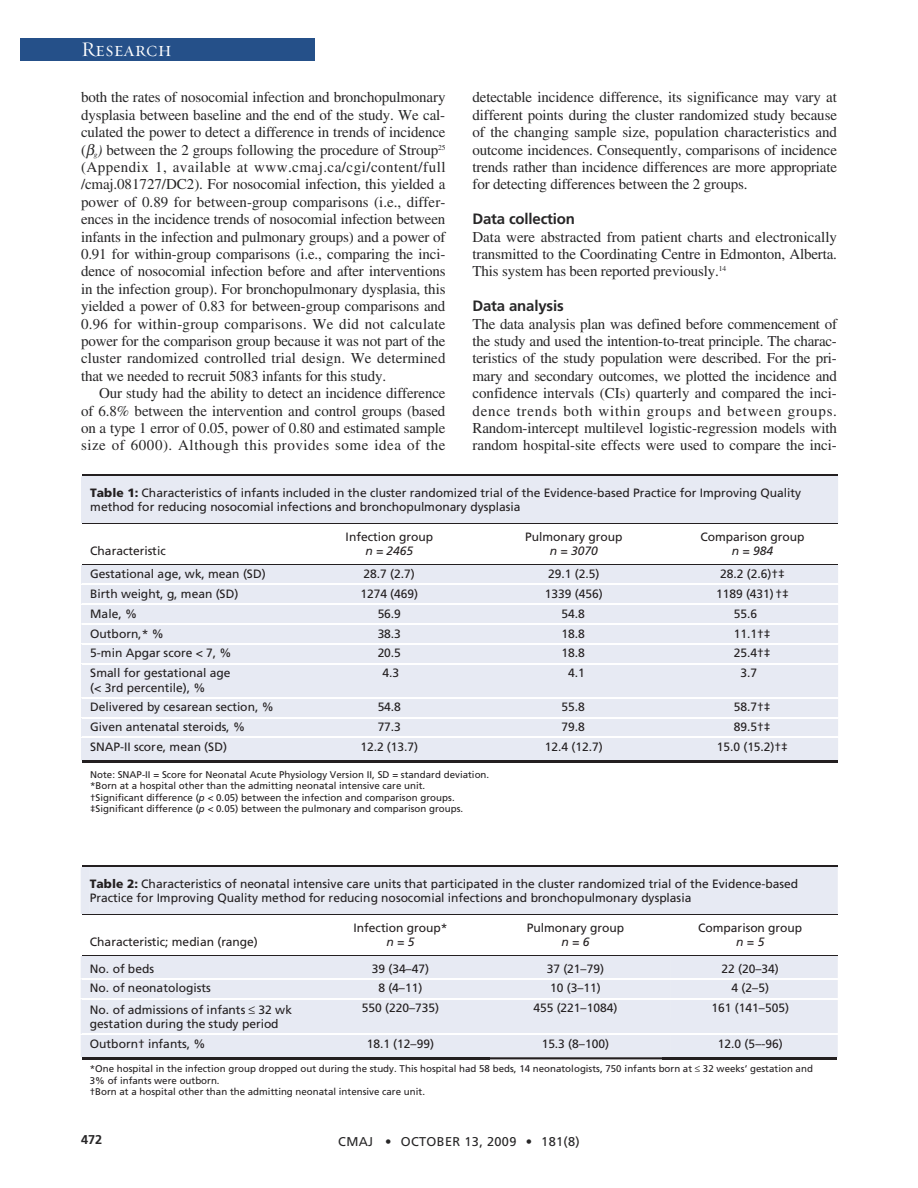
<style>
.page{position:relative;width:918px;height:1188px;background:#fff}
.page>*{position:absolute;margin:0;border:0;box-sizing:border-box;transform-origin:0 0}
.t1{font:21px "Requiem Display HTF Small Caps";letter-spacing:.005em;color:#fff}
.t2{font:15px/17.4px "Times";letter-spacing:-.01em;color:#272627;text-align:justify}
.t3{font:700 15px "Frutiger";letter-spacing:-.01em;color:#272627}
.t4{font:12.75px "Frutiger";letter-spacing:.025em;color:#272627}
.t5{font:700 12.75px "Frutiger";color:#272627}
.t6{font:12px/14.1px "Frutiger";color:#231f20}
.t7{font:italic 12px "Frutiger";letter-spacing:-.005em;color:#231f20}
.t8{font:9.75px/11.6px "Frutiger";color:#231f20}
.s1{font-style:italic}
.s2{font-weight:900}
</style>
<div class="page">
<div style="left:20px;top:38px;width:295px;height:23px;background:#255089"></div>
<svg style="left:81px;top:477px;width:757px;height:46px"></svg>
<div style="left:90px;top:477px;width:740px;height:23px;background:#e7eaf3"></div>
<div style="left:90px;top:500px;width:740px;height:23px;background:#e7eaf3"></div>
<hr style="left:82px;top:474px;width:756px;height:2px;background:#231f20">
<hr style="left:82px;top:476px;width:756px;height:1px;background:#e7eaf3">
<hr style="left:82px;top:523px;width:756px;height:1px;background:#231f20">
<hr style="left:82px;top:564px;width:756px;height:1px;background:#231f20">
<svg style="left:81px;top:565px;width:757px;height:195px;background:#e8ebf3"></svg>
<div style="left:675px;top:738px;width:155px;height:22px;background:#e7eaf3"></div>
<hr style="left:82px;top:737px;width:756px;height:1px;background:#fff">
<hr style="left:82px;top:760px;width:756px;height:3px;background:#231f20">
<svg style="left:81px;top:867px;width:757px;height:47px"></svg>
<div style="left:90px;top:867px;width:740px;height:24px;background:#e7eaf3"></div>
<div style="left:90px;top:891px;width:740px;height:23px;background:#e7eaf3"></div>
<hr style="left:82px;top:865px;width:755px;height:2px;background:#231f20">
<hr style="left:82px;top:867px;width:755px;height:1px;background:#e7eaf3">
<hr style="left:82px;top:914px;width:755px;height:1px;background:#231f20">
<hr style="left:82px;top:955px;width:755px;height:1px;background:#231f20">
<div style="left:81px;top:956px;width:757px;height:101px;background:#e7eaf3"></div>
<div style="left:671px;top:1035px;width:159px;height:22px;background:#e7eaf3"></div>
<hr style="left:82px;top:1034px;width:755px;height:1px;background:#fff">
<hr style="left:82px;top:1057px;width:408px;height:2px;background:#231f20">
<hr style="left:490px;top:1057px;width:172px;height:2px;background:#231f20">
<hr style="left:662px;top:1057px;width:175px;height:2px;background:#231f20">
<h1 class="t1" style="left:81px;top:36px;width:92px">Research</h1>
<p class="t2" style="left:81px;top:90px;width:366px">both the rates of nosocomial infection and bronchopulmonary dysplasia between baseline and the end of the study. We cal&shy;culated the power to detect a difference in trends of incidence ( <sub>g</sub><span class="s1">)</span> between the 2 groups following the procedure of Stroup<sup>25 </sup>(Appendix 1, available at www.cmaj.ca/cgi/content /full /cmaj.081727/DC2). For nosocomial infection, this yielded a power of 0.89 for between-group comparisons (i.e., differ&shy;ences in the incidence trends of nosocomial infection between infants in the infection and pulmonary groups) and a power of 0.91 for within-group comparisons (i.e., comparing the inci&shy;dence of nosocomial infection before and after interventions in the infection group). For bronchopulmonary dysplasia, this yielded a power of 0.83 for between-group comparisons and 0.96 for within-group comparisons. We did not calculate power for the comparison group because it was not part of the cluster randomized controlled trial design. We determined that we needed to recruit 5083 infants for this study.</p>
<p class="t2" style="left:81px;top:386px;width:366px;text-indent:18px">Our study had the ability to detect an incidence difference of 6.8% between the intervention and control groups (based on a type 1 error of 0.05, power of 0.80 and estimated sample size of 6000). Although this provides some idea of the</p>
<p class="t2" style="left:472px;top:90px;width:366px">detectable incidence difference, its significance may vary at different points during the cluster randomized study because of the changing sample size, population characteristics and outcome incidences. Consequently, comparisons of incidence trends rather than incidence differences are more appropriate for detecting differences between the 2 groups.</p>
<p class="t3" style="left:472px;top:213px;width:104px">Data collection</p>
<p class="t2" style="left:472px;top:229px;width:366px">Data were abstracted from patient charts and electronically transmitted to the Coordinating Centre in Edmonton, Alberta.<br>This system has been reported previously.<sup>14</sup></p>
<p class="t3" style="left:472px;top:300px;width:93px">Data analysis</p>
<p class="t2" style="left:472px;top:316px;width:366px">The data analysis plan was defined before commencement of the study and used the intention-to-treat principle. The charac&shy;teristics of the study population were described. For the pri&shy;mary and secondary outcomes, we plotted the incidence and confidence intervals (CIs) quarterly and compared the inci&shy;dence trends both within groups and between groups.<br>Random-intercept multilevel logistic-regression models with random hospital-site effects were used to compare the inci-</p>
<p class="t6" style="left:90px;top:487px;width:713px"><span class="s2">Table 1:</span> Characteristics of infants included in the cluster randomized trial of the Evidence-based Practice for Improving Quality method for reducing nosocomial infections and bronchopulmonary dysplasia</p>
<p class="t6" style="left:90px;top:545px;width:77px">Characteristic</p>
<p class="t6" style="left:346px;top:531px;width:89px">Infection group</p>
<p class="t7" style="left:365px;top:546px;width:49px">n = 2465</p>
<p class="t6" style="left:525px;top:531px;width:99px">Pulmonary group</p>
<p class="t7" style="left:550px;top:546px;width:49px">n = 3070</p>
<p class="t6" style="left:700px;top:531px;width:106px">Comparison group</p>
<p class="t7" style="left:732px;top:546px;width:43px">n = 984</p>
<p class="t6" style="left:90px;top:568px;width:177px">Gestational age, wk, mean (SD)</p>
<p class="t6" style="left:364px;top:568px;width:53px">28.7 (2.7)</p>
<p class="t6" style="left:548px;top:568px;width:53px">29.1 (2.5)</p>
<p class="t6" style="left:720px;top:568px;width:66px">28.2 (2.6)†‡</p>
<p class="t6" style="left:90px;top:588px;width:150px">Birth weight, g, mean (SD)</p>
<p class="t6" style="left:360px;top:588px;width:59px">1274 (469)</p>
<p class="t6" style="left:545px;top:588px;width:59px">1339 (456)</p>
<p class="t6" style="left:716px;top:588px;width:74px">1189 (431) †‡</p>
<p class="t6" style="left:90px;top:608px;width:49px">Male, %</p>
<p class="t6" style="left:378px;top:608px;width:25px">56.9</p>
<p class="t6" style="left:561px;top:608px;width:25px">54.8</p>
<p class="t6" style="left:734px;top:608px;width:25px">55.6</p>
<p class="t6" style="left:90px;top:627px;width:75px">Outborn,* %</p>
<p class="t6" style="left:378px;top:627px;width:25px">38.3</p>
<p class="t6" style="left:561px;top:627px;width:25px">18.8</p>
<p class="t6" style="left:734px;top:627px;width:38px">11.1†‡</p>
<p class="t6" style="left:90px;top:647px;width:143px">5-min Apgar score &lt; 7, %</p>
<p class="t6" style="left:378px;top:647px;width:25px">20.5</p>
<p class="t6" style="left:561px;top:647px;width:25px">18.8</p>
<p class="t6" style="left:734px;top:647px;width:38px">25.4†‡</p>
<p class="t6" style="left:90px;top:667px;width:142px">Small for gestational age (&lt; 3rd percentile), %</p>
<p class="t6" style="left:383px;top:667px;width:18px">4.3</p>
<p class="t6" style="left:568px;top:667px;width:18px">4.1</p>
<p class="t6" style="left:741px;top:667px;width:18px">3.7</p>
<p class="t6" style="left:90px;top:701px;width:185px">Delivered by cesarean section, %</p>
<p class="t6" style="left:378px;top:701px;width:25px">54.8</p>
<p class="t6" style="left:561px;top:701px;width:25px">55.8</p>
<p class="t6" style="left:734px;top:701px;width:38px">58.7†‡</p>
<p class="t6" style="left:90px;top:721px;width:156px">Given antenatal steroids, %</p>
<p class="t6" style="left:378px;top:721px;width:25px">77.3</p>
<p class="t6" style="left:561px;top:721px;width:25px">79.8</p>
<p class="t6" style="left:734px;top:721px;width:38px">89.5†‡</p>
<p class="t6" style="left:90px;top:741px;width:138px">SNAP-II score, mean (SD)</p>
<p class="t6" style="left:360px;top:741px;width:59px">12.2 (13.7)</p>
<p class="t6" style="left:545px;top:741px;width:59px">12.4 (12.7)</p>
<p class="t6" style="left:717px;top:741px;width:73px">15.0 (15.2)†‡</p>
<p class="t8" style="left:90px;top:769px;width:401px">Note: SNAP-II = Score for Neonatal Acute Physiology Version II, SD = standard deviation. *Born at a hospital other than the admitting neonatal intensive care unit.<br>†Significant difference (<span class="s1">p</span> &lt; 0.05) between the infection and comparison groups. ‡Significant difference (<span class="s1">p</span> &lt; 0.05) between the pulmonary and comparison groups.</p>
<p class="t6" style="left:90px;top:877px;width:710px"><span class="s2">Table 2:</span> Characteristics of neonatal intensive care units that participated in the cluster randomized trial of the Evidence-based<br>Practice for Improving Quality method for reducing nosocomial infections and bronchopulmonary dysplasia</p>
<p class="t6" style="left:90px;top:936px;width:170px">Characteristic; median (range)</p>
<p class="t6" style="left:353px;top:922px;width:96px">Infection group*</p>
<p class="t7" style="left:387px;top:937px;width:30px">n = 5</p>
<p class="t6" style="left:527px;top:922px;width:99px">Pulmonary group</p>
<p class="t7" style="left:561px;top:937px;width:30px">n = 6</p>
<p class="t6" style="left:698px;top:922px;width:106px">Comparison group</p>
<p class="t7" style="left:736px;top:937px;width:30px">n = 5</p>
<p class="t6" style="left:90px;top:962px;width:66px">No. of beds</p>
<p class="t6" style="left:372px;top:962px;width:59px">39 (34–47)</p>
<p class="t6" style="left:547px;top:962px;width:59px">37 (21–79)</p>
<p class="t6" style="left:722px;top:962px;width:59px">22 (20–34)</p>
<p class="t6" style="left:90px;top:982px;width:122px">No. of neonatologists</p>
<p class="t6" style="left:378px;top:982px;width:46px">8 (4–11)</p>
<p class="t6" style="left:550px;top:982px;width:52px">10 (3–11)</p>
<p class="t6" style="left:732px;top:982px;width:39px">4 (2–5)</p>
<p class="t6" style="left:90px;top:1003px;width:204px;line-height:14.5px">No. of admissions of infants ≤ 32 wk gestation during the study period</p>
<p class="t6" style="left:362px;top:1002px;width:79px">550 (220–735)</p>
<p class="t6" style="left:533px;top:1002px;width:86px">455 (221–1084)</p>
<p class="t6" style="left:712px;top:1002px;width:79px">161 (141–505)</p>
<p class="t6" style="left:90px;top:1038px;width:117px">Outborn† infants, %</p>
<p class="t6" style="left:367px;top:1038px;width:69px">18.1 (12–99)</p>
<p class="t6" style="left:542px;top:1038px;width:69px">15.3 (8–100)</p>
<p class="t6" style="left:718px;top:1038px;width:66px">12.0 (5–-96)</p>
<p class="t8" style="left:90px;top:1063px;width:725px">*One hospital in the infection group dropped out during the study. This hospital had 58 beds, 14 neonatologists, 750 infants born at ≤ 32 weeks’ gestation and<br>3% of infants were outborn.<br>†Born at a hospital other than the admitting neonatal intensive care unit.</p>
<p class="t5" style="left:81px;top:1135px;width:23px">472</p>
<p class="t4" style="left:338px;top:1136px;width:243px">CMAJ • OCTOBER 13, 2009 • 181(8)</p>
</div>
